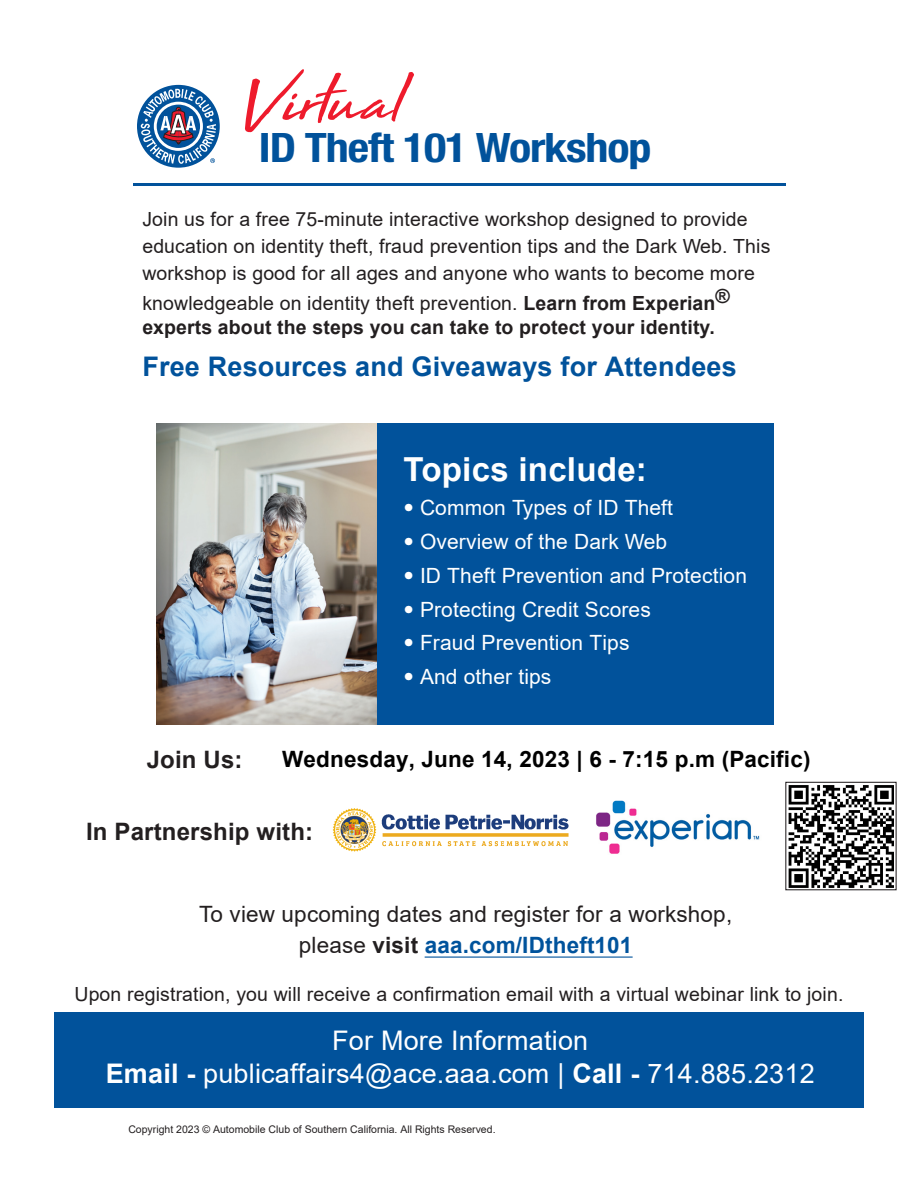
<style>
.page{position:relative;width:918px;height:1188px;background:#fff}
.page>*{position:absolute;margin:0;border:0;box-sizing:border-box;transform-origin:0 0}
.t1{font:76.95px "High Tide";letter-spacing:-.025em;color:#ee1b2c;scale:1.14 1}
.t2{font:700 condensed 40.65px "Helvetica Neue LT Std";letter-spacing:-.025em;color:#01529b;scale:1.14 1}
.t3{font:700 33.15px "Arial";letter-spacing:.005em;color:#fff}
.t4{font:27px/32.5px "Arial";letter-spacing:.01em;color:#fff;text-align:center}
.t5{font:700 27px "Arial";letter-spacing:.005em;color:#01529b}
.t6{font:700 24px "Arial";letter-spacing:.005em;color:#231f20}
.t7{font:22.5px/30.5px "Arial";letter-spacing:.005em;color:#231f20;text-align:center}
.t8{font:700 22.5px "Arial";letter-spacing:.005em;color:#000}
.t9{font:21px "Arial";letter-spacing:.005em;color:#fff}
.t10{font:19.5px/27px "Arial";letter-spacing:.005em;color:#231f20}
.t11{font:700 19.5px/24.2px "Arial";letter-spacing:.005em;color:#231f20}
.t12{font:10.5px "Arial";color:#231f20}
.s1{font-weight:400}
.s2{font-family:"Helvetica Neue LT Std"}
.s3{font-weight:700}
.s4{font-weight:700;color:#00539c}
.s5{font-style:inherit}
</style>
<div class="page">
<img style="left:332px;top:808px;width:237px;height:44px">
<div style="left:54px;top:1012px;width:810px;height:95px;background:#01529b"></div>
<hr style="left:133px;top:184px;width:653px;height:2px;background:#01529b">
<div style="left:373px;top:423px;width:400px;height:302px;background:#01529b"></div>
<svg style="left:137px;top:85px;width:83px;height:83px"></svg>
<svg style="left:141px;top:89px;width:75px;height:75px"></svg>
<img style="left:157px;top:423px;width:219px;height:302px">
<img style="left:596px;top:800px;width:164px;height:54px">
<div style="left:785px;top:782px;width:112px;height:108px;border:1px solid #231f20"></div>
<img style="left:788px;top:783px;width:106px;height:105px">
<hr style="left:425px;top:957px;width:208px;height:1px;background:#00539c">
<p class="t1" style="left:244px;top:48px;width:140px">Virtual</p>
<p class="t2" style="left:259px;top:123px;width:346px">ID Theft 101 Workshop</p>
<p class="t10" style="left:142px;top:205px;width:630px">Join us for a free 75-minute interactive workshop designed to provide education on identity theft, fraud prevention tips and the Dark Web. This workshop is good for all ages and anyone who wants to become more</p>
<p class="t11" style="left:142px;top:291px;width:589px"><span class="s1">knowledgeable on identity theft prevention.</span> Learn from Experian® experts about the steps you can take to protect your identity.</p>
<p class="t5" style="left:142px;top:347px;width:596px">Free Resources and Giveaways for Attendees</p>
<p class="t6" style="left:147px;top:743px;width:97px">Join Us:</p>
<p class="t3" style="left:403px;top:446px;width:245px">Topics include:</p>
<p class="t9" style="left:403px;top:493px;width:271px"><span class="s2">•</span> Common Types of ID Theft</p>
<p class="t9" style="left:403px;top:527px;width:265px"><span class="s2">•</span> Overview of the Dark Web</p>
<p class="t9" style="left:403px;top:561px;width:345px"><span class="s2">•</span> ID Theft Prevention and Protection</p>
<p class="t9" style="left:403px;top:595px;width:249px"><span class="s2">•</span> Protecting Credit Scores</p>
<p class="t9" style="left:403px;top:629px;width:228px"><span class="s2">•</span> Fraud Prevention Tips</p>
<p class="t9" style="left:403px;top:662px;width:150px"><span class="s2">•</span> And other tips</p>
<p class="t8" style="left:282px;top:743px;width:530px">Wednesday, June 14, 2023 | 6 - 7:15 p.m (Pacific)</p>
<p class="t6" style="left:86px;top:815px;width:229px">In Partnership with:</p>
<p class="t7" style="left:199px;top:899px;width:535px">To view upcoming dates and register for a workshop, please <span class="s3">visit</span> <span class="s4">aaa.com/IDtheft101</span></p>
<p class="t10" style="left:74px;top:981px;width:770px">Upon registration, you will receive a confirmation email with a virtual webinar link to join.</p>
<p class="t4" style="left:106px;top:1024px;width:711px">For More Information<br><span class="s3">Email -</span> publicaffairs4@<span class="s5">ace.aaa.com |</span> <span class="s3">Call -</span> <span class="s5">714.885.2312</span></p>
<p class="t12" style="left:128px;top:1122px;width:369px">Copyright 2023 © Automobile Club of Southern California. All Rights Reserved.</p>
</div>
